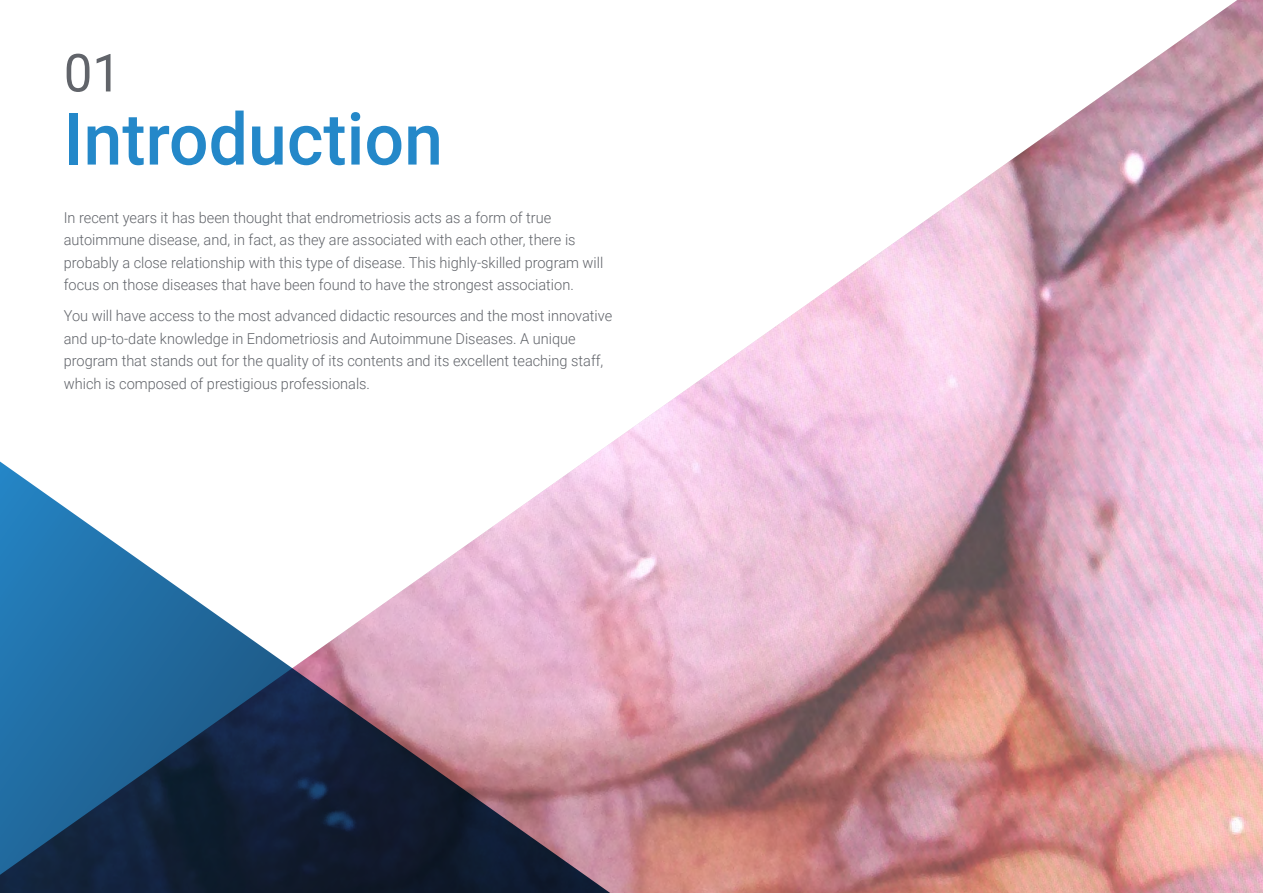
<style>
.page{position:relative;width:1263px;height:893px;background:#fff}
.page>*{position:absolute;margin:0;border:0;box-sizing:border-box;transform-origin:0 0}
.t1{font:500 72px "Roboto";color:#2488c9}
.t2{font:52.5px "Roboto";color:#61646a}
.t3{font:300 15px/22.5px "Roboto";color:#61646a}
</style>
<div class="page">
<img style="left:607px;top:0;width:656px;height:893px">
<svg style="left:0;top:446px;width:640px;height:447px"></svg>
<h2 class="t2" style="left:64px;top:36px;width:59px">01</h2>
<h1 class="t1" style="left:64px;top:89px;width:381px">Introduction</h1>
<p class="t3" style="left:64px;top:205px;width:541px">In recent years it has been thought that endrometriosis acts as a form of true autoimmune disease, and, in fact, as they are associated with each other, there is probably a close relationship with this type of disease. This highly-skilled program will focus on those diseases that have been found to have the strongest association.</p>
<p class="t3" style="left:64px;top:304px;width:550px">You will have access to the most advanced didactic resources and the most innovative and up-to-date knowledge in Endometriosis and Autoimmune Diseases. A unique program that stands out for the quality of its contents and its excellent teaching staff, which is composed of prestigious professionals.</p>
</div>
